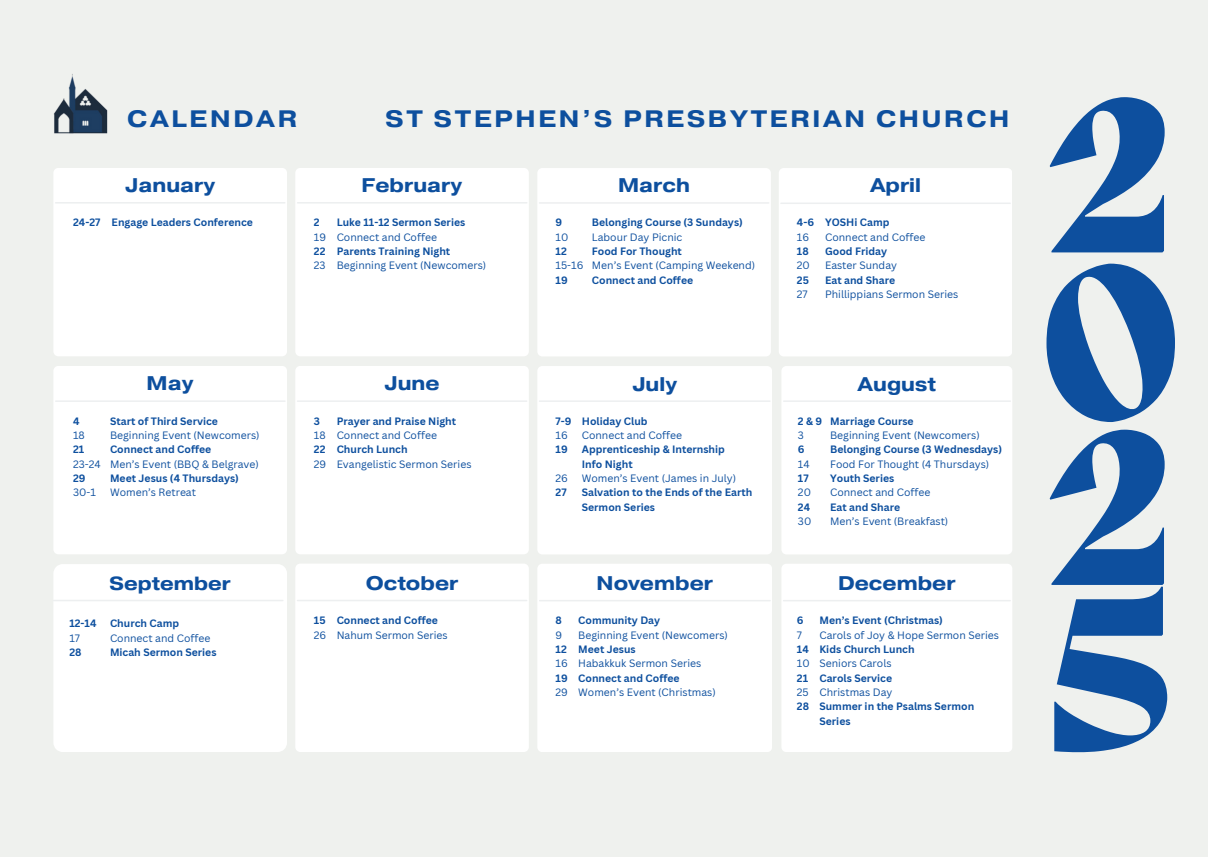
<style>
.page{position:relative;width:1208px;height:857px;background:#fff}
.page>*{position:absolute;margin:0;border:0;box-sizing:border-box;transform-origin:0 0}
.t1{font:800 225px/166.2px "Migra";color:#0d4f9e;text-align:justify}
.t2{font:700 23.6px "Pragmatica Ext";letter-spacing:.115em;color:#0d4f9e}
.t3{font:700 19.6px "Pragmatica Ext";color:#0d4f9e}
.t4{font:700 19px "Pragmatica Ext";color:#0d4f9e}
.t5{font:700 10.4px/14.4px "Canva Sans";color:#0d4f9e}
.t6{font:10.4px "Canva Sans";color:#0d4f9e}
</style>
<div class="page">
<div style="left:0;top:0;width:1208px;height:856px;background:#eff1ee"></div>
<img style="left:54px;top:74px;width:54px;height:60px">
<div style="left:54px;top:168px;width:233px;height:188px;background:#fff"></div>
<hr style="left:56px;top:202px;width:229px;height:1px;background:#edeff0">
<div style="left:779px;top:168px;width:233px;height:188px;background:#fff"></div>
<hr style="left:781px;top:202px;width:229px;height:2px;background:#edeff0">
<div style="left:537px;top:366px;width:235px;height:188px;background:#fff"></div>
<hr style="left:539px;top:400px;width:231px;height:2px;background:#edeff0">
<div style="left:295px;top:564px;width:233px;height:188px;background:#fff"></div>
<hr style="left:297px;top:599px;width:229px;height:2px;background:#edeff0">
<div style="left:295px;top:168px;width:233px;height:188px;background:#fff"></div>
<hr style="left:297px;top:202px;width:230px;height:1px;background:#edeff0">
<div style="left:54px;top:366px;width:233px;height:188px;background:#fff"></div>
<hr style="left:56px;top:400px;width:229px;height:2px;background:#edeff0">
<div style="left:782px;top:366px;width:230px;height:188px;background:#fff"></div>
<hr style="left:783px;top:400px;width:227px;height:2px;background:#edeff0">
<div style="left:537px;top:564px;width:235px;height:188px;background:#fff"></div>
<hr style="left:539px;top:600px;width:231px;height:1px;background:#edeff0">
<div style="left:537px;top:168px;width:233px;height:188px;background:#fff"></div>
<hr style="left:539px;top:202px;width:229px;height:2px;background:#edeff0">
<div style="left:295px;top:366px;width:233px;height:188px;background:#fff"></div>
<hr style="left:297px;top:400px;width:229px;height:2px;background:#edeff0">
<div style="left:782px;top:564px;width:230px;height:188px;background:#fff"></div>
<hr style="left:783px;top:600px;width:227px;height:1px;background:#edeff0">
<div style="left:54px;top:564px;width:233px;height:188px;background:#fff"></div>
<hr style="left:54px;top:599px;width:229px;height:2px;background:#edeff0">
<h2 class="t2" style="left:127px;top:104px;width:171px">CALENDAR</h2>
<h2 class="t2" style="left:385px;top:104px;width:625px">ST STEPHEN’S PRESBYTERIAN CHURCH</h2>
<h3 class="t3" style="left:125px;top:172px;width:91px">January</h3>
<h3 class="t3" style="left:870px;top:173px;width:53px">April</h3>
<h3 class="t3" style="left:362px;top:172px;width:102px">February</h3>
<h3 class="t3" style="left:618px;top:172px;width:73px">March</h3>
<p class="t5" style="left:112px;top:215px;width:143px">Engage Leaders Conference</p>
<p class="t5" style="left:337px;top:215px;width:130px">Luke 11-12 Sermon Series</p>
<p class="t6" style="left:337px;top:231px;width:102px">Connect and Coffee</p>
<p class="t5" style="left:337px;top:244px;width:115px">Parents Training Night</p>
<p class="t6" style="left:337px;top:259px;width:151px">Beginning Event (Newcomers)</p>
<p class="t5" style="left:73px;top:215px;width:29px">24-27</p>
<p class="t5" style="left:314px;top:215px;width:7px">2</p>
<p class="t6" style="left:314px;top:231px;width:14px">19</p>
<p class="t5" style="left:314px;top:244px;width:13px">22</p>
<p class="t6" style="left:314px;top:259px;width:13px">23</p>
<p class="t5" style="left:555px;top:215px;width:8px">9</p>
<p class="t6" style="left:555px;top:231px;width:14px">10</p>
<p class="t5" style="left:555px;top:244px;width:13px">12</p>
<p class="t6" style="left:555px;top:259px;width:29px">15-16</p>
<p class="t5" style="left:555px;top:273px;width:14px">19</p>
<p class="t5" style="left:592px;top:215px;width:152px">Belonging Course (3 Sundays)</p>
<p class="t6" style="left:592px;top:231px;width:92px">Labour Day Picnic</p>
<p class="t5" style="left:592px;top:244px;width:92px">Food For Thought</p>
<p class="t6" style="left:592px;top:259px;width:165px">Men’s Event (Camping Weekend)</p>
<p class="t5" style="left:592px;top:273px;width:103px">Connect and Coffee</p>
<p class="t5" style="left:797px;top:215px;width:19px">4-6</p>
<p class="t6" style="left:797px;top:231px;width:14px">16</p>
<p class="t5" style="left:797px;top:244px;width:13px">18</p>
<p class="t6" style="left:797px;top:259px;width:15px">20</p>
<p class="t5" style="left:797px;top:273px;width:14px">25</p>
<p class="t6" style="left:797px;top:288px;width:12px">27</p>
<p class="t5" style="left:825px;top:215px;width:66px">YOSHi Camp</p>
<p class="t6" style="left:825px;top:231px;width:102px">Connect and Coffee</p>
<p class="t5" style="left:825px;top:244px;width:64px">Good Friday</p>
<p class="t6" style="left:825px;top:259px;width:73px">Easter Sunday</p>
<p class="t5" style="left:825px;top:273px;width:72px">Eat and Share</p>
<p class="t6" style="left:825px;top:288px;width:135px">Phillippians Sermon Series</p>
<p class="t5" style="left:73px;top:414px;width:8px">4</p>
<p class="t6" style="left:73px;top:429px;width:13px">18</p>
<p class="t5" style="left:73px;top:442px;width:13px">21</p>
<p class="t6" style="left:73px;top:458px;width:29px">23-24</p>
<p class="t5" style="left:73px;top:471px;width:14px">29</p>
<p class="t6" style="left:73px;top:486px;width:24px">30-1</p>
<h3 class="t3" style="left:147px;top:370px;width:48px">May</h3>
<h3 class="t3" style="left:857px;top:371px;width:80px">August</h3>
<h3 class="t3" style="left:384px;top:370px;width:57px">June</h3>
<h3 class="t3" style="left:632px;top:371px;width:46px">July</h3>
<p class="t5" style="left:110px;top:414px;width:109px">Start of Third Service</p>
<p class="t6" style="left:110px;top:429px;width:151px">Beginning Event (Newcomers)</p>
<p class="t5" style="left:110px;top:442px;width:103px">Connect and Coffee</p>
<p class="t6" style="left:110px;top:458px;width:150px">Men’s Event (BBQ &amp; Belgrave)</p>
<p class="t5" style="left:110px;top:471px;width:130px">Meet Jesus (4 Thursdays)</p>
<p class="t6" style="left:110px;top:486px;width:87px">Women’s Retreat</p>
<p class="t5" style="left:314px;top:414px;width:8px">3</p>
<p class="t6" style="left:314px;top:429px;width:13px">18</p>
<p class="t5" style="left:314px;top:442px;width:13px">22</p>
<p class="t6" style="left:314px;top:458px;width:14px">29</p>
<p class="t5" style="left:337px;top:414px;width:121px">Prayer and Praise Night</p>
<p class="t6" style="left:337px;top:429px;width:102px">Connect and Coffee</p>
<p class="t5" style="left:337px;top:442px;width:72px">Church Lunch</p>
<p class="t6" style="left:337px;top:458px;width:136px">Evangelistic Sermon Series</p>
<p class="t5" style="left:555px;top:414px;width:17px">7-9</p>
<p class="t6" style="left:555px;top:429px;width:14px">16</p>
<p class="t5" style="left:555px;top:442px;width:14px">19</p>
<p class="t6" style="left:555px;top:472px;width:14px">26</p>
<p class="t5" style="left:555px;top:485px;width:13px">27</p>
<p class="t5" style="left:582px;top:414px;width:67px">Holiday Club</p>
<p class="t6" style="left:582px;top:429px;width:102px">Connect and Coffee</p>
<p class="t5" style="left:582px;top:442px;width:145px">Apprenticeship &amp; Internship<br>Info Night</p>
<p class="t6" style="left:582px;top:472px;width:156px">Women’s Event (James in July)</p>
<p class="t5" style="left:582px;top:485px;width:172px">Salvation to the Ends of the Earth<br>Sermon Series</p>
<p class="t5" style="left:798px;top:414px;width:26px">2 &amp; 9</p>
<p class="t6" style="left:798px;top:429px;width:8px">3</p>
<p class="t5" style="left:798px;top:442px;width:8px">6</p>
<p class="t6" style="left:798px;top:458px;width:13px">14</p>
<p class="t5" style="left:798px;top:471px;width:12px">17</p>
<p class="t6" style="left:798px;top:486px;width:15px">20</p>
<p class="t5" style="left:798px;top:500px;width:14px">24</p>
<p class="t6" style="left:798px;top:515px;width:15px">30</p>
<p class="t5" style="left:830px;top:414px;width:85px">Marriage Course</p>
<p class="t6" style="left:830px;top:429px;width:151px">Beginning Event (Newcomers)</p>
<p class="t5" style="left:830px;top:442px;width:173px">Belonging Course (3 Wednesdays)</p>
<p class="t6" style="left:830px;top:458px;width:161px">Food For Thought (4 Thursdays)</p>
<p class="t5" style="left:830px;top:471px;width:66px">Youth Series</p>
<p class="t6" style="left:830px;top:486px;width:102px">Connect and Coffee</p>
<p class="t5" style="left:830px;top:500px;width:72px">Eat and Share</p>
<p class="t6" style="left:830px;top:515px;width:120px">Men’s Event (Breakfast)</p>
<p class="t5" style="left:69px;top:616px;width:29px">12-14</p>
<p class="t6" style="left:69px;top:631px;width:12px">17</p>
<p class="t5" style="left:69px;top:645px;width:14px">28</p>
<h3 class="t3" style="left:366px;top:570px;width:94px">October</h3>
<h3 class="t4" style="left:110px;top:570px;width:123px">September</h3>
<h3 class="t3" style="left:838px;top:570px;width:119px">December</h3>
<h3 class="t3" style="left:596px;top:570px;width:118px">November</h3>
<p class="t5" style="left:110px;top:616px;width:71px">Church Camp</p>
<p class="t6" style="left:110px;top:631px;width:102px">Connect and Coffee</p>
<p class="t5" style="left:110px;top:645px;width:108px">Micah Sermon Series</p>
<p class="t5" style="left:314px;top:613px;width:13px">15</p>
<p class="t6" style="left:314px;top:628px;width:14px">26</p>
<p class="t5" style="left:337px;top:613px;width:103px">Connect and Coffee</p>
<p class="t6" style="left:337px;top:628px;width:112px">Nahum Sermon Series</p>
<p class="t5" style="left:555px;top:613px;width:8px">8</p>
<p class="t6" style="left:555px;top:628px;width:8px">9</p>
<p class="t5" style="left:555px;top:642px;width:13px">12</p>
<p class="t6" style="left:555px;top:657px;width:14px">16</p>
<p class="t5" style="left:555px;top:670px;width:14px">19</p>
<p class="t6" style="left:555px;top:686px;width:14px">29</p>
<p class="t5" style="left:578px;top:613px;width:83px">Community Day</p>
<p class="t6" style="left:578px;top:628px;width:151px">Beginning Event (Newcomers)</p>
<p class="t5" style="left:578px;top:642px;width:59px">Meet Jesus</p>
<p class="t6" style="left:578px;top:657px;width:124px">Habakkuk Sermon Series</p>
<p class="t5" style="left:578px;top:670px;width:103px">Connect and Coffee</p>
<p class="t6" style="left:578px;top:686px;width:139px">Women’s Event (Christmas)</p>
<p class="t5" style="left:797px;top:613px;width:8px">6</p>
<p class="t6" style="left:797px;top:628px;width:7px">7</p>
<p class="t5" style="left:797px;top:642px;width:13px">14</p>
<p class="t6" style="left:797px;top:657px;width:14px">10</p>
<p class="t5" style="left:797px;top:670px;width:13px">21</p>
<p class="t6" style="left:797px;top:686px;width:13px">25</p>
<p class="t5" style="left:797px;top:699px;width:14px">28</p>
<p class="t5" style="left:819px;top:613px;width:125px">Men’s Event (Christmas)</p>
<p class="t6" style="left:819px;top:628px;width:181px">Carols of Joy &amp; Hope Sermon Series</p>
<p class="t5" style="left:819px;top:642px;width:97px">Kids Church Lunch</p>
<p class="t6" style="left:819px;top:657px;width:74px">Seniors Carols</p>
<p class="t5" style="left:819px;top:670px;width:74px">Carols Service</p>
<p class="t6" style="left:819px;top:686px;width:74px">Christmas Day</p>
<p class="t5" style="left:819px;top:699px;width:156px">Summer in the Psalms Sermon<br>Series</p>
<h1 class="t1" style="left:1040px;top:93px;width:141px">2<br>0<br>2<br>5</h1>
</div>
